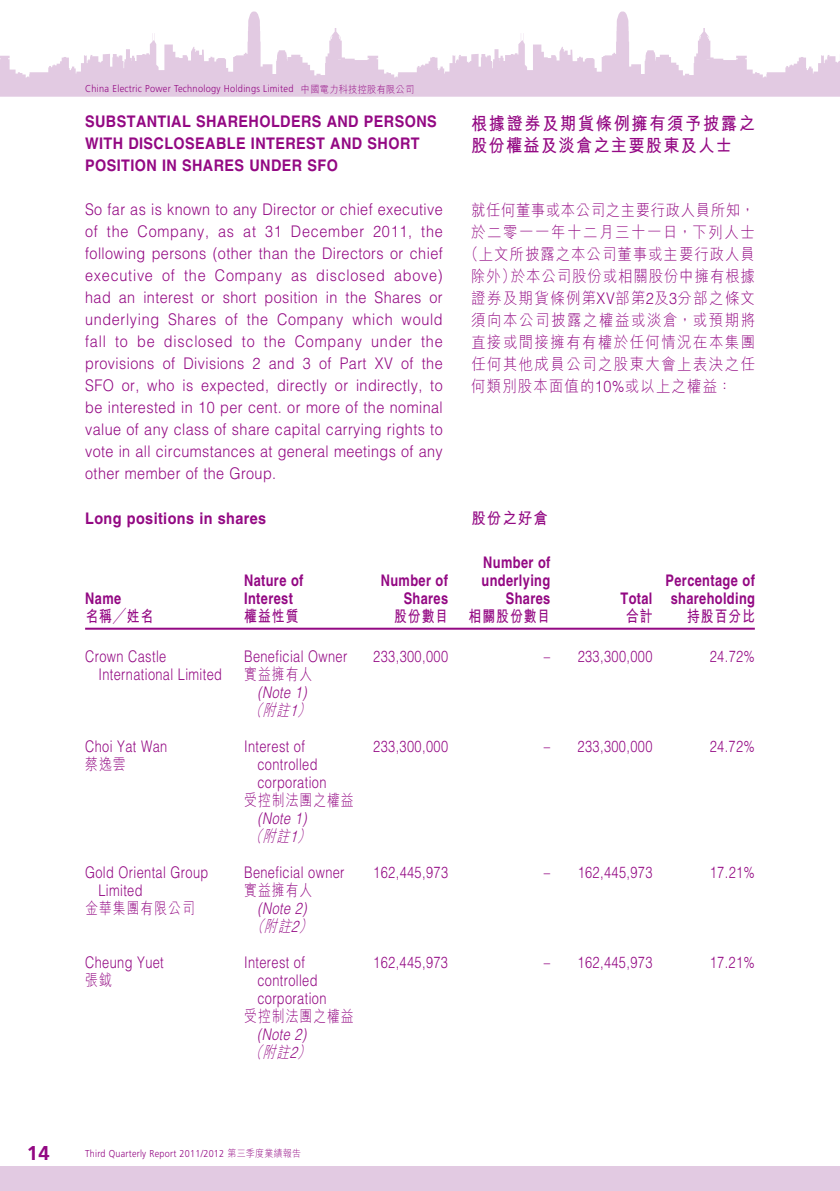
<style>
.page{position:relative;width:840px;height:1191px;background:#fff}
.page>*{position:absolute;margin:0;border:0;box-sizing:border-box;transform-origin:0 0}
.t1{font:700 20px "Frutiger LT Std";color:#930883}
.t2{font:700 18px/22px "M Hei HK";letter-spacing:.1em;color:#930883;scale:.9 1}
.t3{font:300 16px/22px "Helvetica LT Std";letter-spacing:.03em;color:#930883;text-align:justify;scale:.9 1}
.t4{font:300 16px/18px "Helvetica LT Std";letter-spacing:.03em;color:#930883;scale:.8 1}
.t5{font:700 16px/22px "Helvetica LT Std";letter-spacing:.03em;color:#930883;scale:.9 1}
.t6{font:700 16px "Helvetica LT Std";letter-spacing:.03em;color:#930883;scale:.8 1}
.t7{font:300 16px "M Hei HK";letter-spacing:.08em;color:#930883;scale:.9 1}
.t8{font:300 16px "M Hei HK";letter-spacing:.08em;color:#930883;scale:.8 1}
.t9{font:300 16px "M Hei HK";letter-spacing:.11em;color:#930883;scale:.9 1}
.t10{font:300 16px "M Hei HK";letter-spacing:.1em;color:#930883;scale:.9 1}
.t11{font:italic 300 16px "Helvetica LT Std";letter-spacing:.03em;color:#930883;scale:.8 1}
.t12{font:700 16px "M Hei HK";letter-spacing:.08em;color:#930883;scale:.8 1}
.t13{font:italic 300 16px "M Hei HK";color:#930883;scale:.8 1}
.t14{font:300 16px "M Hei HK";letter-spacing:.04em;color:#930883;scale:.9 1}
.t15{font:700 16px "M Hei HK";letter-spacing:.08em;color:#930883;scale:.9 1}
.t16{font:300 10px "Frutiger LT Std";letter-spacing:.03em;color:#930883;scale:.92 1}
.t17{font:300 10px "Frutiger LT Std";letter-spacing:.03em;color:#930883;scale:.9 1}
.s1{font-family:"M Hei HK"}
.s2{font-family:"Helvetica LT Std"}
</style>
<div class="page">
<svg style="left:0;top:11px;width:839px;height:86px"></svg>
<div style="left:0;top:1166px;width:839px;height:25px;background:#e2cae2"></div>
<svg style="left:839px;top:1166px;width:1px;height:25px"></svg>
<hr style="left:85px;top:627px;width:669px;height:2px;background:#930883">
<p class="t16" style="left:85px;top:83px;width:359px">China Electric Power Technology Holdings Limited <span class="s1">中國電力科技控股有限公司</span></p>
<p class="t5" style="left:85px;top:110px;width:392px">SUBSTANTIAL SHAREHOLDERS AND PERSONS<br>WITH DISCLOSEABLE INTEREST AND SHORT<br>POSITION IN SHARES UNDER SFO</p>
<p class="t3" style="left:85px;top:198px;width:398px">So far as is known to any Director or chief executive of the Company, as at 31 December 2011, the following persons (other than the Directors or chief executive of the Company as disclosed above) had an interest or short position in the Shares or underlying Shares of the Company which would fall to be disclosed to the Company under the provisions of Divisions 2 and 3 of Part XV of the SFO or, who is expected, directly or indirectly, to be interested in 10 per cent. or more of the nominal value of any class of share capital carrying rights to vote in all circumstances at general meetings of any other member of the Group.</p>
<p class="t5" style="left:85px;top:507px;width:203px">Long positions in shares</p>
<p class="t2" style="left:471px;top:111px;width:317px">根據證券及期貨條例擁有須予披露之股份權益及淡倉之主要股東及人士</p>
<p class="t14" style="left:471px;top:199px;width:317px">就任何董事或本公司之主要行政人員所知，</p>
<p class="t9" style="left:471px;top:221px;width:317px">於二零一一年十二月三十一日，下列人士</p>
<p class="t7" style="left:464px;top:243px;width:324px">（上文所披露之本公司董事或主要行政人員</p>
<p class="t7" style="left:471px;top:265px;width:317px">除外）於本公司股份或相關股份中擁有根據</p>
<p class="t7" style="left:471px;top:287px;width:316px">證券及期貨條例第<span class="s2">XV</span>部第<span class="s2">2</span>及<span class="s2">3</span>分部之條文</p>
<p class="t9" style="left:471px;top:309px;width:317px">須向本公司披露之權益或淡倉，或預期將</p>
<p class="t10" style="left:471px;top:331px;width:316px">直接或間接擁有有權於任何情況在本集團</p>
<p class="t10" style="left:471px;top:353px;width:316px">任何其他成員公司之股東大會上表決之任</p>
<p class="t7" style="left:471px;top:375px;width:291px">何類別股本面值的<span class="s2">10%</span>或以上之權益：</p>
<p class="t15" style="left:471px;top:506px;width:86px">股份之好倉</p>
<p class="t6" style="left:483px;top:552px;width:86px">Number of</p>
<p class="t6" style="left:244px;top:570px;width:76px">Nature of</p>
<p class="t6" style="left:380px;top:570px;width:86px">Number of</p>
<p class="t6" style="left:481px;top:570px;width:87px">underlying</p>
<p class="t6" style="left:665px;top:570px;width:113px">Percentage of</p>
<p class="t6" style="left:85px;top:588px;width:46px">Name</p>
<p class="t6" style="left:244px;top:588px;width:62px">Interest</p>
<p class="t6" style="left:403px;top:588px;width:57px">Shares</p>
<p class="t6" style="left:505px;top:588px;width:57px">Shares</p>
<p class="t6" style="left:620px;top:588px;width:170px">Total shareholding</p>
<p class="t12" style="left:85px;top:604px;width:86px">名稱╱姓名</p>
<p class="t12" style="left:244px;top:604px;width:69px">權益性質</p>
<p class="t12" style="left:394px;top:604px;width:69px">股份數目</p>
<p class="t12" style="left:468px;top:604px;width:104px">相關股份數目</p>
<p class="t12" style="left:625px;top:604px;width:35px">合計</p>
<p class="t12" style="left:686px;top:604px;width:86px">持股百分比</p>
<p class="t4" style="left:85px;top:647px;width:103px">Crown Castle</p>
<p class="t4" style="left:244px;top:647px;width:130px">Beneficial Owner</p>
<p class="t4" style="left:373px;top:647px;width:95px">233,300,000</p>
<p class="t4" style="left:543px;top:647px;width:137px">– 233,300,000</p>
<p class="t4" style="left:709px;top:647px;width:58px">24.72%</p>
<p class="t4" style="left:98px;top:665px;width:156px">International Limited</p>
<p class="t8" style="left:244px;top:663px;width:86px">實益擁有人</p>
<p class="t11" style="left:257px;top:682px;width:63px">(Note 1)</p>
<p class="t13" style="left:249px;top:699px;width:84px">（附註<span class="s2">1</span>）</p>
<p class="t4" style="left:85px;top:737px;width:104px">Choi Yat Wan</p>
<p class="t4" style="left:244px;top:737px;width:78px">Interest of</p>
<p class="t4" style="left:373px;top:737px;width:95px">233,300,000</p>
<p class="t4" style="left:543px;top:737px;width:137px">– 233,300,000</p>
<p class="t4" style="left:709px;top:737px;width:58px">24.72%</p>
<p class="t8" style="left:85px;top:753px;width:52px">蔡逸雲</p>
<p class="t4" style="left:257px;top:755px;width:88px">controlled corporation</p>
<p class="t8" style="left:244px;top:789px;width:138px">受控制法團之權益</p>
<p class="t11" style="left:257px;top:808px;width:63px">(Note 1)</p>
<p class="t13" style="left:249px;top:825px;width:84px">（附註<span class="s2">1</span>）</p>
<p class="t4" style="left:85px;top:863px;width:155px">Gold Oriental Group</p>
<p class="t4" style="left:244px;top:863px;width:127px">Beneficial owner</p>
<p class="t4" style="left:373px;top:863px;width:95px">162,445,973</p>
<p class="t4" style="left:543px;top:863px;width:137px">– 162,445,973</p>
<p class="t4" style="left:709px;top:863px;width:58px">17.21%</p>
<p class="t4" style="left:98px;top:881px;width:57px">Limited</p>
<p class="t8" style="left:244px;top:879px;width:86px">實益擁有人</p>
<p class="t8" style="left:85px;top:897px;width:138px">金華集團有限公司</p>
<p class="t11" style="left:257px;top:898px;width:63px">(Note 2)</p>
<p class="t13" style="left:251px;top:915px;width:84px">（附註<span class="s2">2</span>）</p>
<p class="t4" style="left:85px;top:953px;width:100px">Cheung Yuet</p>
<p class="t4" style="left:244px;top:953px;width:78px">Interest of</p>
<p class="t4" style="left:373px;top:953px;width:95px">162,445,973</p>
<p class="t4" style="left:543px;top:953px;width:137px">– 162,445,973</p>
<p class="t4" style="left:709px;top:953px;width:58px">17.21%</p>
<p class="t8" style="left:85px;top:969px;width:35px">張鉞</p>
<p class="t4" style="left:257px;top:971px;width:88px">controlled corporation</p>
<p class="t8" style="left:244px;top:1005px;width:138px">受控制法團之權益</p>
<p class="t11" style="left:257px;top:1024px;width:63px">(Note 2)</p>
<p class="t13" style="left:249px;top:1041px;width:84px">（附註<span class="s2">2</span>）</p>
<p class="t1" style="left:27px;top:1141px;width:24px">14</p>
<p class="t17" style="left:85px;top:1147px;width:241px">Third Quarterly Report 2011/2012 <span class="s1">第三季度業績報告</span></p>
</div>
